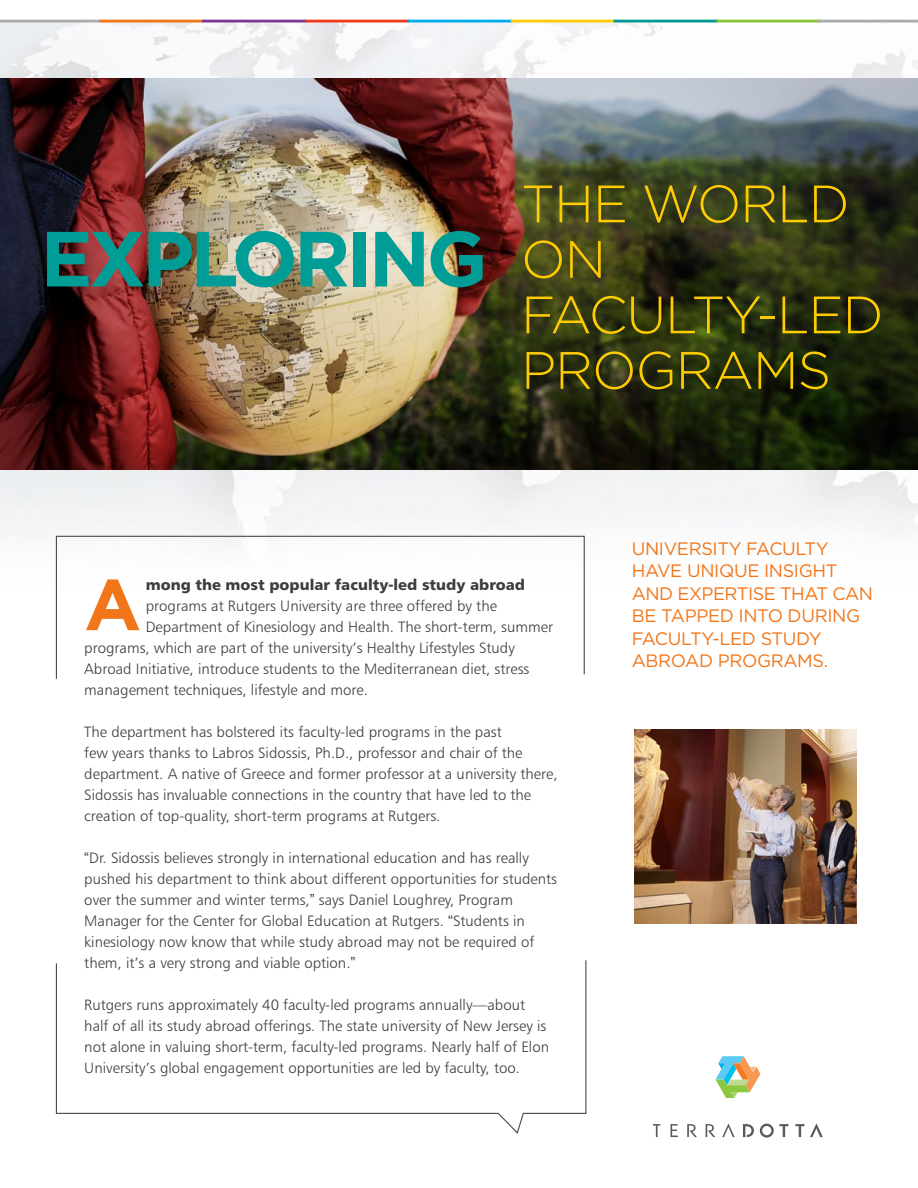
<style>
.page{position:relative;width:918px;height:1188px;background:#fff}
.page>*{position:absolute;margin:0;border:0;box-sizing:border-box;transform-origin:0 0}
.t1{font:700 78px "Gotham";letter-spacing:-.05em;color:#009d96}
.t2{font:700 72px "Gotham";color:#f17619}
.t3{font:300 52.5px/55.5px "Gotham";letter-spacing:-.02em;color:#ffcc03}
.t4{font:18px/22.5px "Gotham";letter-spacing:-.02em;color:#f17619}
.t5{font:15px/21px "Humanist 777 BT Light B";color:#3d3c3e}
.t6{font:15px "Humanist 777 BT Black B";color:#3d3c3e}
.s1{font-family:"Arial"}
</style>
<div class="page">
<img style="left:0;top:22px;width:918px;height:513px">
<hr style="left:0;top:20px;width:101px;height:2px;background:#a9abae">
<hr style="left:99px;top:20px;width:104px;height:2px;background:#f17619">
<hr style="left:202px;top:20px;width:104px;height:2px;background:#7b3895">
<hr style="left:305px;top:20px;width:104px;height:2px;background:#ee3b1b">
<hr style="left:408px;top:20px;width:104px;height:2px;background:#02abee">
<hr style="left:511px;top:20px;width:104px;height:2px;background:#ffcc03">
<hr style="left:614px;top:20px;width:104px;height:2px;background:#039a93">
<hr style="left:716px;top:20px;width:105px;height:2px;background:#8ac539">
<hr style="left:817px;top:20px;width:101px;height:2px;background:#a9abae">
<img style="left:0;top:79px;width:918px;height:390px">
<svg style="left:55px;top:960px;width:532px;height:174px"></svg>
<svg style="left:55px;top:535px;width:530px;height:144px"></svg>
<svg style="left:760px;top:1124px;width:28px;height:14px"></svg>
<svg style="left:795px;top:1124px;width:9px;height:13px"></svg>
<svg style="left:810px;top:1124px;width:13px;height:13px"></svg>
<svg style="left:743px;top:1124px;width:11px;height:13px"></svg>
<svg style="left:653px;top:1124px;width:7px;height:13px"></svg>
<svg style="left:671px;top:1124px;width:7px;height:13px"></svg>
<svg style="left:687px;top:1124px;width:10px;height:13px"></svg>
<svg style="left:706px;top:1124px;width:9px;height:13px"></svg>
<svg style="left:722px;top:1124px;width:13px;height:13px"></svg>
<svg style="left:715px;top:1056px;width:45px;height:42px"></svg>
<img style="left:634px;top:729px;width:223px;height:194px">
<h1 class="t1" style="left:40px;top:207px;width:449px">EXPLORING</h1>
<h3 class="t3" style="left:521px;top:175px;width:364px">THE WORLD<br>ON<br>FACULTY-LED<br>PROGRAMS</h3>
<p class="t6" style="left:146px;top:575px;width:381px">mong the most popular faculty-led study abroad</p>
<p class="t5" style="left:146px;top:595px;width:353px">programs at Rutgers University are three offered by the</p>
<p class="t5" style="left:146px;top:616px;width:409px">Department of Kinesiology and Health. The short-term, summer</p>
<p class="t5" style="left:84px;top:637px;width:432px">programs, which are part of the university’s Healthy Lifestyles Study</p>
<p class="t5" style="left:84px;top:658px;width:447px">Abroad Initiative, introduce students to the Mediterranean diet, stress</p>
<p class="t5" style="left:84px;top:679px;width:285px">management techniques, lifestyle and more.</p>
<p class="t5" style="left:84px;top:721px;width:475px">The department has bolstered its faculty-led programs in the past<br>few years thanks to Labros Sidossis, Ph.D., professor and chair of the department. A native of Greece and former professor at a university there, Sidossis has invaluable connections in the country that have led to the creation of top-quality, short-term programs at Rutgers.</p>
<p class="t5" style="left:84px;top:847px;width:474px"><span class="s1">“</span>Dr. Sidossis believes strongly in international education and has really pushed his department to think about different opportunities for students over the summer and winter terms,<span class="s1">”</span> says Daniel Loughrey, Program Manager for the Center for Global Education at Rutgers. <span class="s1">“</span>Students in kinesiology now know that while study abroad may not be required of them, it’s a very strong and viable option.<span class="s1">”</span></p>
<p class="t5" style="left:84px;top:994px;width:466px">Rutgers runs approximately 40 faculty-led programs annually—about half of all its study abroad offerings. The state university of New Jersey is not alone in valuing short-term, faculty-led programs. Nearly half of Elon University’s global engagement opportunities are led by faculty, too.</p>
<h2 class="t2" style="left:84px;top:557px;width:58px">A</h2>
<p class="t4" style="left:632px;top:537px;width:243px">UNIVERSITY FACULTY<br>HAVE UNIQUE INSIGHT<br>AND EXPERTISE THAT CAN<br>BE TAPPED INTO DURING<br>FACULTY-LED STUDY<br>ABROAD PROGRAMS.</p>
</div>
